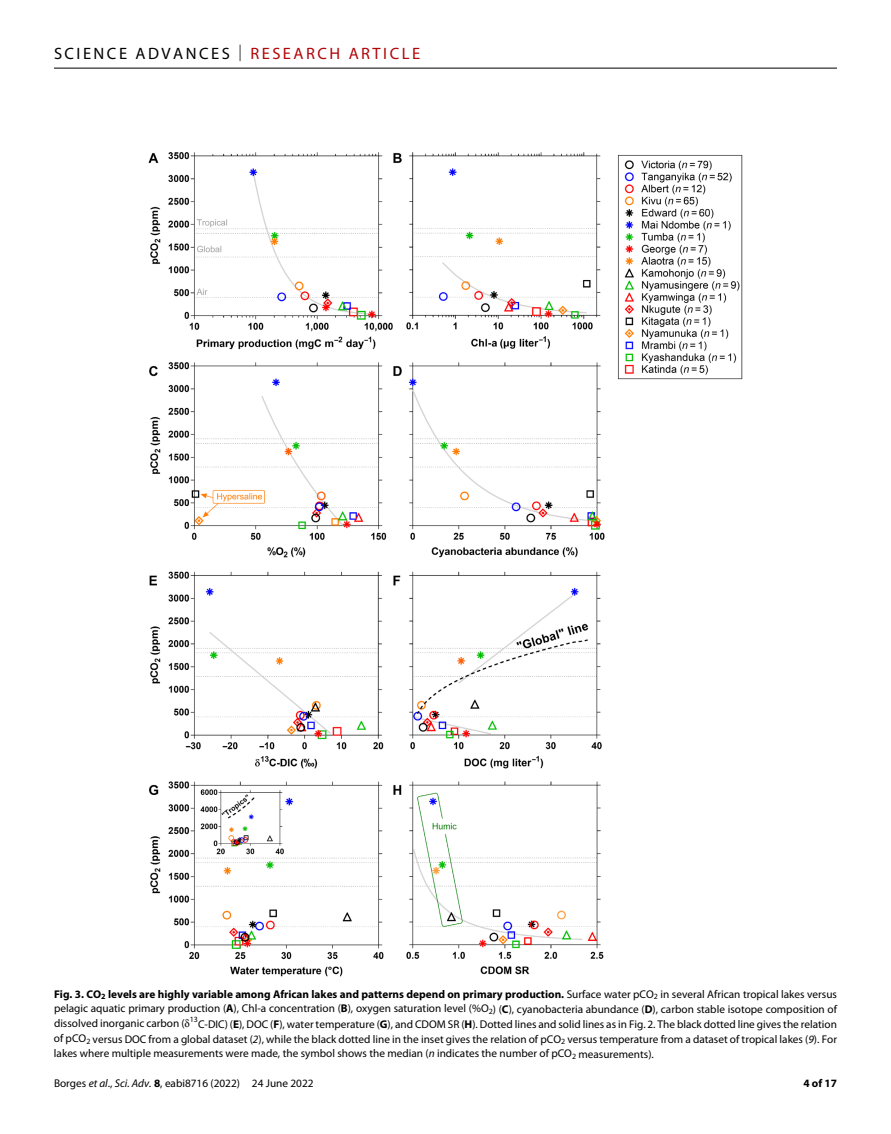
<style>
.page{position:relative;width:891px;height:1134px;background:#fff}
.page>*{position:absolute;margin:0;border:0;box-sizing:border-box;transform-origin:0 0}
.t1{font:16.5px "Myriad Pro";letter-spacing:.15em;color:#000}
.t2{font:11.25px/15px "Myriad Pro";color:#000;text-align:justify}
.t3{font:700 11.25px "Myriad Pro";color:#000}
.s1{font-weight:300}
.s2{color:#b10508}
.s3{font-weight:700}
.s4{font-style:italic}
</style>
<div class="page">
<hr style="left:54px;top:68px;width:783px;height:1px;background:#000">
<img style="left:148px;top:152px;width:595px;height:824px">
<h1 class="t1" style="left:54px;top:40px;width:368px">SCIENCE ADVANCES <span class="s1">|</span> <span class="s2">RESEARCH ARTICLE</span></h1>
<p class="t2" style="left:54px;top:986px;width:785px"><span class="s3">Fig. 3. CO</span><sub>2</sub> <span class="s3">levels are highly variable among African lakes and patterns depend on primary production.</span> Surface water pCO<sub>2</sub> in several African tropical lakes versus pelagic aquatic primary production (<span class="s3">A</span>), Chl-a concentration (<span class="s3">B</span>), oxygen saturation level (%O<sub>2</sub>) (<span class="s3">C</span>), cyanobacteria abundance (<span class="s3">D</span>), carbon stable isotope composition of dissolved inorganic carbon ( <sup>13</sup>C-DIC) (<span class="s3">E</span>), DOC (<span class="s3">F</span>), water temperature (<span class="s3">G</span>), and CDOM SR (<span class="s3">H</span>). Dotted lines and solid lines as in Fig. 2. The black dotted line gives the relation of pCO<sub>2</sub> versus DOC from a global dataset (<span class="s4">2</span>), while the black dotted line in the inset gives the relation of pCO<sub>2</sub> versus temperature from a dataset of tropical lakes (<span class="s4">9</span>). For lakes where multiple measurements were made, the symbol shows the median (<span class="s4">n</span> indicates the number of pCO<sub>2</sub> measurements).</p>
<p class="t2" style="left:54px;top:1076px;width:261px">Borges <span class="s4">et al</span>., <span class="s4">Sci. Adv.</span> <span class="s3">8</span>, eabi8716 (2022) 24 June 2022</p>
<p class="t3" style="left:803px;top:1074px;width:35px">4 of 17</p>
</div>
